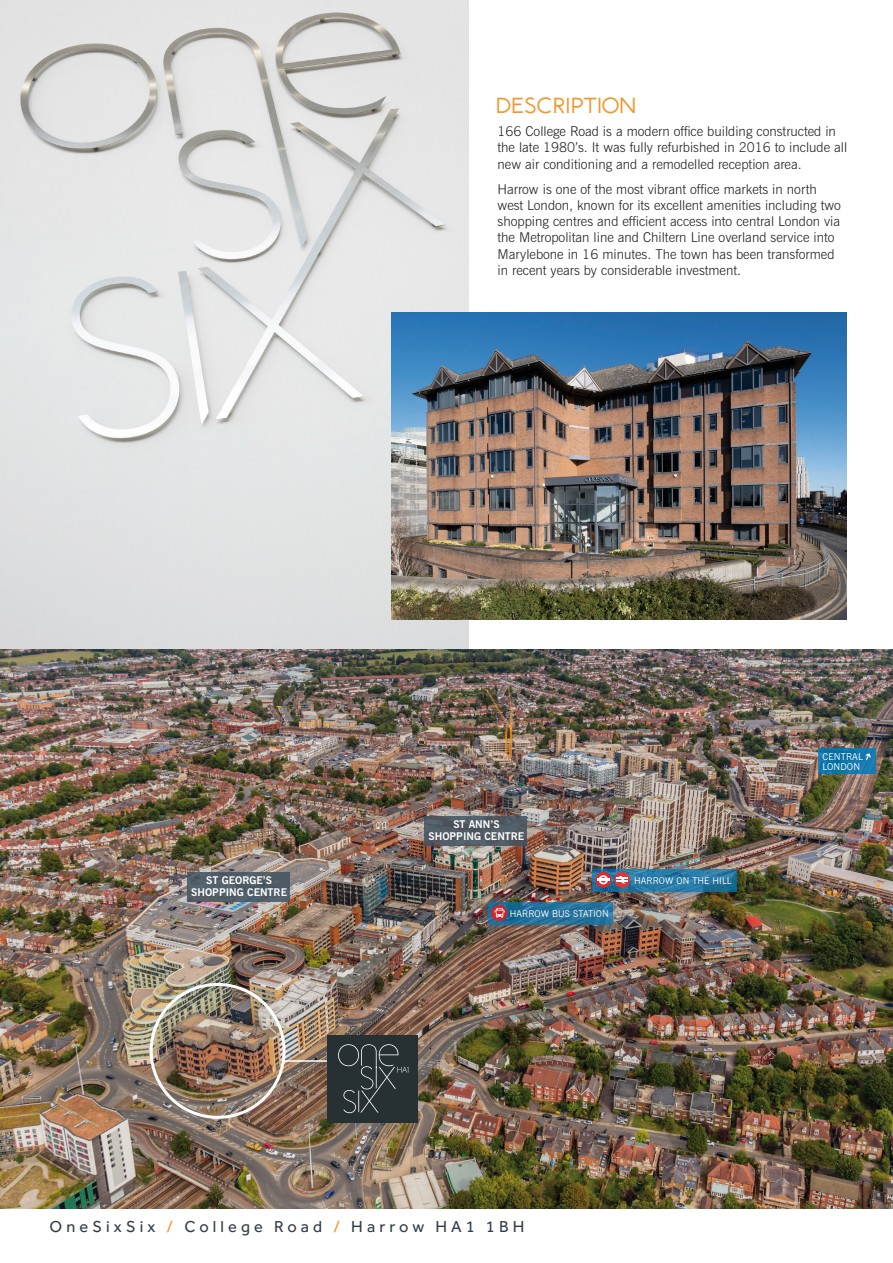
<style>
.page{position:relative;width:893px;height:1263px;background:#fff}
.page>*{position:absolute;margin:0;border:0;box-sizing:border-box;transform-origin:0 0}
.t1{font:19.5px "Royal Crescent";letter-spacing:.015em;color:#f3972d}
.t2{font:16.5px "Effra";letter-spacing:.25em;color:#343e4b}
.t3{font:300 13.5px/16.2px "News Gothic BT";color:#231f20}
.t4{font:700 10.65px/12.8px "News Gothic BT";color:#fff;text-align:center}
.t5{font:9.45px "News Gothic BT";letter-spacing:.01em;color:#fff}
.t6{font:9.3px "News Gothic BT";letter-spacing:.01em;color:#fff}
.s1{color:#f3972d}
</style>
<div class="page">
<img style="left:0;top:0;width:469px;height:649px">
<img style="left:391px;top:313px;width:456px;height:307px">
<img style="left:0;top:649px;width:893px;height:560px">
<div style="left:150px;top:983px;width:136px;height:136px;border:3px solid #fff;border-radius:50%"></div>
<hr style="left:282px;top:1060px;width:65px;height:2px;background:#fff">
<div style="left:327px;top:1035px;width:91px;height:88px;background:#273133"></div>
<svg style="left:338px;top:1044px;width:70px;height:69px"></svg>
<svg style="left:593px;top:870px;width:144px;height:22px;background:#2677a1"></svg>
<div style="left:187px;top:872px;width:103px;height:29px;background:#505d66"></div>
<div style="left:424px;top:816px;width:103px;height:29px;background:linear-gradient(to right,#515b64,#505a63)"></div>
<svg style="left:818px;top:748px;width:58px;height:26px"></svg>
<svg style="left:864px;top:753px;width:8px;height:8px"></svg>
<svg style="left:488px;top:902px;width:125px;height:23px;background:#24719b"></svg>
<svg style="left:491px;top:905px;width:16px;height:16px"></svg>
<svg style="left:494px;top:908px;width:11px;height:10px"></svg>
<svg style="left:614px;top:872px;width:16px;height:16px"></svg>
<svg style="left:616px;top:876px;width:12px;height:7px"></svg>
<svg style="left:595px;top:872px;width:16px;height:16px"></svg>
<svg style="left:599px;top:875px;width:9px;height:9px"></svg>
<svg style="left:597px;top:877px;width:13px;height:5px"></svg>
<p class="t1" style="left:497px;top:92px;width:141px">DESCRIPTION</p>
<p class="t3" style="left:497px;top:123px;width:351px">166 College Road is a modern office building constructed in the late 1980’s. It was fully refurbished in 2016 to include all new air conditioning and a remodelled reception area.</p>
<p class="t3" style="left:497px;top:181px;width:345px">Harrow is one of the most vibrant office markets in north west London, known for its excellent amenities including two shopping centres and efficient access into central London via the Metropolitan line and Chiltern Line overland service into Marylebone in 16 minutes. The town has been transformed in recent years by considerable investment.</p>
<p class="t4" style="left:429px;top:817px;width:97px">ST ANN’S<br>SHOPPING CENTRE</p>
<p class="t4" style="left:206px;top:873px;width:67px">ST GEORGE’S</p>
<p class="t6" style="left:634px;top:875px;width:99px">HARROW ON THE HILL</p>
<p class="t4" style="left:191px;top:886px;width:97px">SHOPPING CENTRE</p>
<p class="t6" style="left:510px;top:908px;width:100px">HARROW BUS STATION</p>
<p class="t5" style="left:823px;top:751px;width:42px">CENTRAL</p>
<p class="t5" style="left:823px;top:761px;width:39px">LONDON</p>
<p class="t2" style="left:50px;top:1217px;width:476px">OneSixSix <span class="s1">/</span> College Road <span class="s1">/</span> Harrow HA1 1BH</p>
</div>
